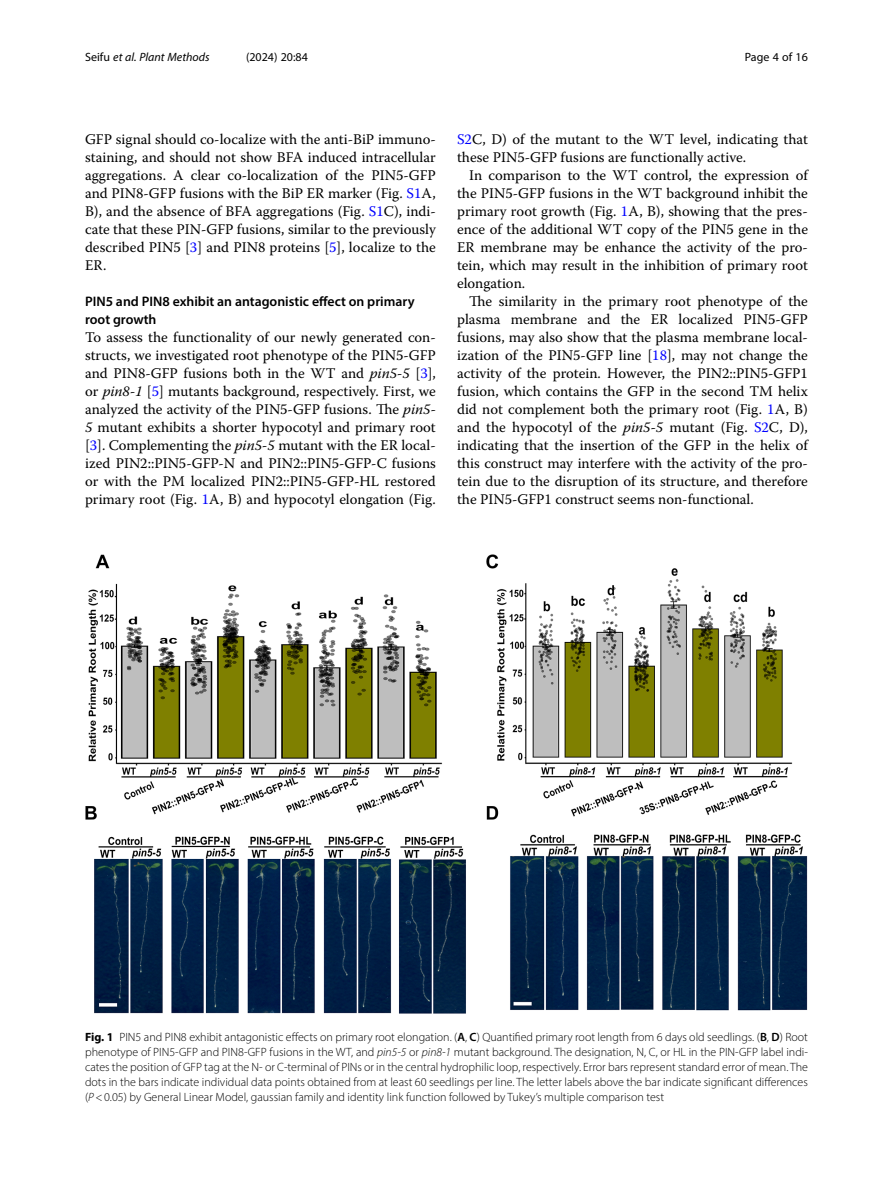
<style>
.page{position:relative;width:893px;height:1191px;background:#fff}
.page>*{position:absolute;margin:0;border:0;box-sizing:border-box;transform-origin:0 0}
.Body_Text{font:14.7px/18px "Warnock Pro";color:#000;text-align:justify}
.Body_Text_Indent{font:14.7px/18px "Warnock Pro";color:#000;text-align:justify}
.Head_2{font:600 13.8px/18px "Myriad Pro";color:#000}
.Figure_Caption{font:300 12px/15px "Myriad Pro";color:#000;text-align:justify}
.t1{font:italic 12px "Myriad Pro";color:#000}
.t2{font:12px "Myriad Pro";color:#000}
.s1{font-style:normal}
.s2{color:#00f}
.s3{font-style:italic}
.s4{font-weight:700}
.s5{font-weight:600}
</style>
<div class="page">
<img style="left:85px;top:554px;width:723px;height:460px">
<p class="t1" style="left:85px;top:50px;width:126px"><span class="s1">Seifu</span> et al. Plant Methods</p>
<p class="t2" style="left:246px;top:50px;width:63px">(2024) 20:84</p>
<p class="t2" style="left:745px;top:50px;width:65px">Page 4 of 16</p>
<p class="Body_Text" style="left:85px;top:130px;width:352px">GFP signal should co-localize with the anti-BiP immuno&shy;staining, and should not show BFA induced intracellular aggregations. A clear co-localization of the PIN5-GFP and PIN8-GFP fusions with the BiP ER marker (Fig. <span class="s2">S1</span>A, B), and the absence of BFA aggregations (Fig. <span class="s2">S1</span>C), indi&shy;cate that these PIN-GFP fusions, similar to the previously described PIN5 [<span class="s2">3</span>] and PIN8 proteins [<span class="s2">5</span>], localize to the ER.</p>
<p class="Head_2" style="left:85px;top:292px;width:331px">PIN5 and PIN8 exhibit an antagonistic effect on primary root growth</p>
<p class="Body_Text" style="left:85px;top:328px;width:352px">To assess the functionality of our newly generated con&shy;structs, we investigated root phenotype of the PIN5-GFP and PIN8-GFP fusions both in the WT and <span class="s3">pin5-5</span> [<span class="s2">3</span>], or <span class="s3">pin8-1</span> [<span class="s2">5</span>] mutants background, respectively. First, we analyzed the activity of the PIN5-GFP fusions. The <span class="s3">pin5- 5</span> mutant exhibits a shorter hypocotyl and primary root [<span class="s2">3</span>]. Complementing the <span class="s3">pin5-5</span> mutant with the ER local&shy;ized PIN2::PIN5-GFP-N and PIN2::PIN5-GFP-C fusions or with the PM localized PIN2::PIN5-GFP-HL restored primary root (Fig. <span class="s2">1</span>A, B) and hypocotyl elongation (Fig.</p>
<p class="Body_Text" style="left:457px;top:130px;width:352px"><span class="s2">S2</span>C, D) of the mutant to the WT level, indicating that these PIN5-GFP fusions are functionally active.</p>
<p class="Body_Text_Indent" style="left:457px;top:166px;width:352px;text-indent:12px">In comparison to the WT control, the expression of the PIN5-GFP fusions in the WT background inhibit the primary root growth (Fig. <span class="s2">1</span>A, B), showing that the pres&shy;ence of the additional WT copy of the PIN5 gene in the ER membrane may be enhance the activity of the pro&shy;tein, which may result in the inhibition of primary root elongation.</p>
<p class="Body_Text_Indent" style="left:457px;top:292px;width:352px;text-indent:12px">The similarity in the primary root phenotype of the plasma membrane and the ER localized PIN5-GFP fusions, may also show that the plasma membrane local&shy;ization of the PIN5-GFP line [<span class="s2">18</span>], may not change the activity of the protein. However, the PIN2::PIN5-GFP1 fusion, which contains the GFP in the second TM helix did not complement both the primary root (Fig. <span class="s2">1</span>A, B) and the hypocotyl of the <span class="s3">pin5-5</span> mutant (Fig. <span class="s2">S2</span>C, D), indicating that the insertion of the GFP in the helix of this construct may interfere with the activity of the pro&shy;tein due to the disruption of its structure, and therefore the PIN5-GFP1 construct seems non-functional.</p>
<p class="Figure_Caption" style="left:85px;top:1029px;width:724px"><span class="s4">Fig. 1</span> PIN5 and PIN8 exhibit antagonistic effects on primary root elongation. (<span class="s5">A</span>, <span class="s5">C</span>) Quantified primary root length from 6 days old seedlings. (<span class="s5">B</span>, <span class="s5">D</span>) Root phenotype of PIN5-GFP and PIN8-GFP fusions in the WT, and <span class="s3">pin5-5</span> or <span class="s3">pin8-1</span> mutant background. The designation, N, C, or HL in the PIN-GFP label indi&shy;cates the position of GFP tag at the N- or C-terminal of PINs or in the central hydrophilic loop, respectively. Error bars represent standard error of mean. The dots in the bars indicate individual data points obtained from at least 60 seedlings per line. The letter labels above the bar indicate significant differences (<span class="s3">P</span>&lt;0.05) by General Linear Model, gaussian family and identity link function followed by Tukey’s multiple comparison test</p>
</div>
